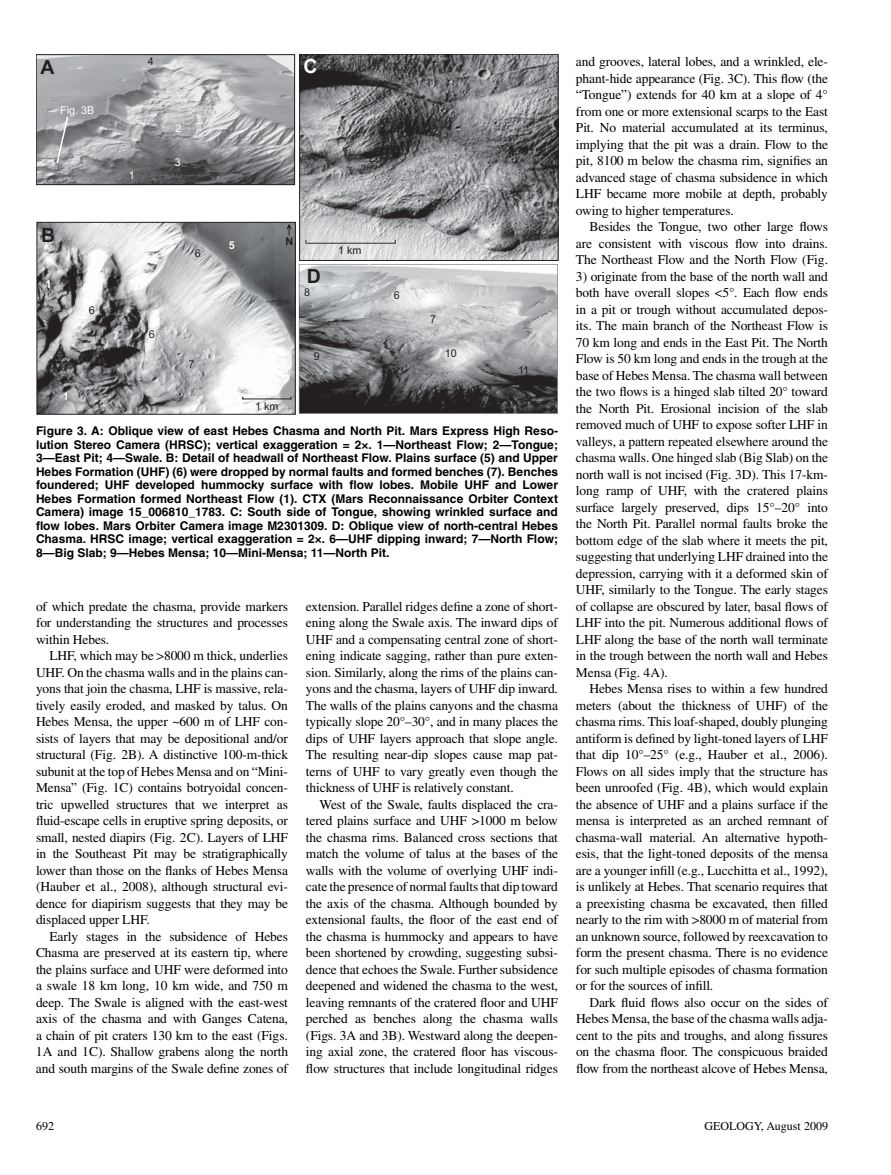
<style>
.page{position:relative;width:891px;height:1175px;background:#fff}
.page>*{position:absolute;margin:0;border:0;box-sizing:border-box;transform-origin:0 0}
.t1{font:700 19.5px "Arial";color:#231f20}
.t2{font:700 19.5px "Arial";color:#fff}
.t3{font:13.5px/16.5px "Times";letter-spacing:-.01em;color:#000;text-align:justify}
.t4{font:700 12px/13.5px "Helvetica";color:#000;text-align:justify}
.t5{font:12px "Times";color:#000}
.t6{font:10.8px "Arial";color:#231f20}
.t7{font:10.8px "Arial";color:#fff}
.t8{font:700 10.8px "Arial";color:#fff}
.t9{font:700 10.8px "Arial";color:#231f20}
</style>
<div class="page">
<img style="left:39px;top:224px;width:255px;height:188px">
<img style="left:38px;top:56px;width:255px;height:127px">
<svg style="left:299px;top:264px;width:259px;height:150px;background:#8e8e90"></svg>
<img style="left:299px;top:264px;width:70px;height:54px">
<img style="left:248px;top:224px;width:46px;height:94px">
<div style="left:37px;top:222px;width:259px;height:192px;border:1px solid #231f20"></div>
<hr style="left:243px;top:398px;width:48px;height:1px;background:#231f20">
<div style="left:36px;top:54px;width:259px;height:131px;border:1px solid #231f20"></div>
<svg style="left:55px;top:115px;width:14px;height:50px"></svg>
<svg style="left:286px;top:223px;width:6px;height:13px"></svg>
<img style="left:301px;top:56px;width:255px;height:203px">
<hr style="left:306px;top:243px;width:89px;height:1px;background:#231f20">
<div style="left:299px;top:54px;width:259px;height:207px;border:1px solid #231f20"></div>
<h1 class="t1" style="left:41px;top:55px;width:16px">A</h1>
<p class="t7" style="left:60px;top:106px;width:36px">Fig. 3B</p>
<p class="t6" style="left:148px;top:57px;width:8px">4</p>
<h1 class="t1" style="left:41px;top:224px;width:16px">B</h1>
<p class="t8" style="left:46px;top:278px;width:8px">1</p>
<p class="t8" style="left:63px;top:390px;width:8px">1</p>
<p class="t7" style="left:129px;top:171px;width:8px">1</p>
<p class="t6" style="left:89px;top:306px;width:8px">6</p>
<p class="t8" style="left:113px;top:329px;width:8px">7</p>
<p class="t6" style="left:149px;top:330px;width:8px">6</p>
<p class="t7" style="left:176px;top:124px;width:8px">2</p>
<p class="t7" style="left:175px;top:159px;width:8px">3</p>
<p class="t6" style="left:195px;top:249px;width:8px">6</p>
<p class="t6" style="left:188px;top:360px;width:8px">7</p>
<h1 class="t2" style="left:304px;top:55px;width:16px">C</h1>
<p class="t8" style="left:229px;top:239px;width:8px">5</p>
<p class="t9" style="left:285px;top:235px;width:9px">N</p>
<h1 class="t1" style="left:307px;top:265px;width:16px">D</h1>
<p class="t6" style="left:338px;top:247px;width:25px">1 km</p>
<p class="t6" style="left:304px;top:288px;width:8px">8</p>
<p class="t6" style="left:394px;top:291px;width:8px">6</p>
<p class="t6" style="left:430px;top:315px;width:8px">7</p>
<p class="t6" style="left:314px;top:352px;width:8px">9</p>
<p class="t6" style="left:445px;top:349px;width:14px">10</p>
<p class="t6" style="left:255px;top:402px;width:25px">1 km</p>
<p class="t6" style="left:518px;top:366px;width:13px">11</p>
<p class="t4" style="left:36px;top:425px;width:524px">Figure 3. A: Oblique view of east Hebes Chasma and North Pit. Mars Express High Reso&shy;lution Stereo Camera (HRSC); vertical exaggeration = 2×. 1—Northeast Flow; 2—Tongue; 3—East Pit; 4—Swale. B: Detail of headwall of Northeast Flow. Plains surface (5) and Upper Hebes Formation (UHF) (6) were dropped by normal faults and formed benches (7). Benches foundered; UHF developed hummocky surface with flow lobes. Mobile UHF and Lower Hebes Formation formed Northeast Flow (1). CTX (Mars Reconnaissance Orbiter Context Camera) image 15_006810_1783. C: South side of Tongue, showing wrinkled surface and flow lobes. Mars Orbiter Camera image M2301309. D: Oblique view of north-central Hebes Chasma. HRSC image; vertical exaggeration = 2×. 6—UHF dipping inward; 7—North Flow; 8—Big Slab; 9—Hebes Mensa; 10—Mini-Mensa; 11—North Pit.</p>
<p class="t3" style="left:36px;top:599px;width:254px">of which predate the chasma, provide markers for understanding the structures and processes within Hebes.</p>
<p class="t3" style="left:36px;top:648px;width:254px;text-indent:14px">LHF, which may be &gt;8000 m thick, underlies UHF. On the chasma walls and in the plains can&shy;yons that join the chasma, LHF is massive, rela&shy;tively easily eroded, and masked by talus. On Hebes Mensa, the upper ~600 m of LHF con&shy;sists of layers that may be depositional and/or structural (Fig. 2B). A distinctive 100-m-thick subunit at the top of Hebes Mensa and on “Mini-Mensa” (Fig. 1C) contains botryoidal concen&shy;tric upwelled structures that we interpret as fluid-escape cells in eruptive spring deposits, or small, nested diapirs (Fig. 2C). Layers of LHF in the Southeast Pit may be stratigraphically lower than those on the flanks of Hebes Mensa (Hauber et al., 2008), although structural evi&shy;dence for diapirism suggests that they may be displaced upper LHF.</p>
<p class="t3" style="left:36px;top:929px;width:254px;text-indent:14px">Early stages in the subsidence of Hebes Chasma are preserved at its eastern tip, where the plains surface and UHF were deformed into a swale 18 km long, 10 km wide, and 750 m deep. The Swale is aligned with the east-west axis of the chasma and with Ganges Catena, a chain of pit craters 130 km to the east (Figs.<br>1A and 1C). Shallow grabens along the north and south margins of the Swale define zones of</p>
<p class="t3" style="left:306px;top:599px;width:254px">extension. Parallel ridges define a zone of short&shy;ening along the Swale axis. The inward dips of UHF and a compensating central zone of short&shy;ening indicate sagging, rather than pure exten&shy;sion. Similarly, along the rims of the plains can&shy;yons and the chasma, layers of UHF dip inward.<br>The walls of the plains canyons and the chasma typically slope 20°–30°, and in many places the dips of UHF layers approach that slope angle.<br>The resulting near-dip slopes cause map pat&shy;terns of UHF to vary greatly even though the thickness of UHF is relatively constant.</p>
<p class="t3" style="left:306px;top:797px;width:254px;text-indent:14px">West of the Swale, faults displaced the cra&shy;tered plains surface and UHF &gt;1000 m below the chasma rims. Balanced cross sections that match the volume of talus at the bases of the walls with the volume of overlying UHF indi&shy;cate the presence of normal faults that dip toward the axis of the chasma. Although bounded by extensional faults, the floor of the east end of the chasma is hummocky and appears to have been shortened by crowding, suggesting subsi&shy;dence that echoes the Swale. Further subsidence deepened and widened the chasma to the west, leaving remnants of the cratered floor and UHF perched as benches along the chasma walls (Figs. 3A and 3B). Westward along the deepen&shy;ing axial zone, the cratered floor has viscous&shy;flow structures that include longitudinal ridges</p>
<p class="t3" style="left:576px;top:54px;width:254px">and grooves, lateral lobes, and a wrinkled, ele&shy;phant-hide appearance (Fig. 3C). This flow (the “Tongue”) extends for 40 km at a slope of 4° from one or more extensional scarps to the East Pit. No material accumulated at its terminus, implying that the pit was a drain. Flow to the pit, 8100 m below the chasma rim, signifies an advanced stage of chasma subsidence in which LHF became more mobile at depth, probably owing to higher temperatures.</p>
<p class="t3" style="left:576px;top:219px;width:254px;text-indent:14px">Besides the Tongue, two other large flows are consistent with viscous flow into drains.<br>The Northeast Flow and the North Flow (Fig.</p>
<p class="t3" style="left:576px;top:269px;width:254px">3) originate from the base of the north wall and both have overall slopes &lt;5°. Each flow ends in a pit or trough without accumulated depos&shy;its. The main branch of the Northeast Flow is 70 km long and ends in the East Pit. The North Flow is 50 km long and ends in the trough at the base of Hebes Mensa. The chasma wall between the two flows is a hinged slab tilted 20° toward the North Pit. Erosional incision of the slab removed much of UHF to expose softer LHF in valleys, a pattern repeated elsewhere around the chasma walls. One hinged slab (Big Slab) on the north wall is not incised (Fig. 3D). This 17-km&shy;long ramp of UHF, with the cratered plains surface largely preserved, dips 15°–20° into the North Pit. Parallel normal faults broke the bottom edge of the slab where it meets the pit, suggesting that underlying LHF drained into the depression, carrying with it a deformed skin of UHF, similarly to the Tongue. The early stages of collapse are obscured by later, basal flows of LHF into the pit. Numerous additional flows of LHF along the base of the north wall terminate in the trough between the north wall and Hebes Mensa (Fig. 4A).</p>
<p class="t3" style="left:576px;top:681px;width:254px;text-indent:14px">Hebes Mensa rises to within a few hundred meters (about the thickness of UHF) of the chasma rims. This loaf-shaped, doubly plunging antiform is defined by light-toned layers of LHF that dip 10°–25° (e.g., Hauber et al., 2006).<br>Flows on all sides imply that the structure has been unroofed (Fig. 4B), which would explain the absence of UHF and a plains surface if the mensa is interpreted as an arched remnant of chasma-wall material. An alternative hypoth&shy;esis, that the light-toned deposits of the mensa are a younger infill (e.g., Lucchitta et al., 1992), is unlikely at Hebes. That scenario requires that a preexisting chasma be excavated, then filled nearly to the rim with &gt;8000 m of material from an unknown source, followed by reexcavation to form the present chasma. There is no evidence for such multiple episodes of chasma formation or for the sources of infill.</p>
<p class="t3" style="left:576px;top:995px;width:254px;text-indent:13px">Dark fluid flows also occur on the sides of Hebes Mensa, the base of the chasma walls adja&shy;cent to the pits and troughs, and along fissures on the chasma floor. The conspicuous braided flow from the northeast alcove of Hebes Mensa,</p>
<p class="t5" style="left:36px;top:1121px;width:19px">692</p>
<p class="t5" style="left:705px;top:1121px;width:125px">GEOLOGY, August 2009</p>
</div>
